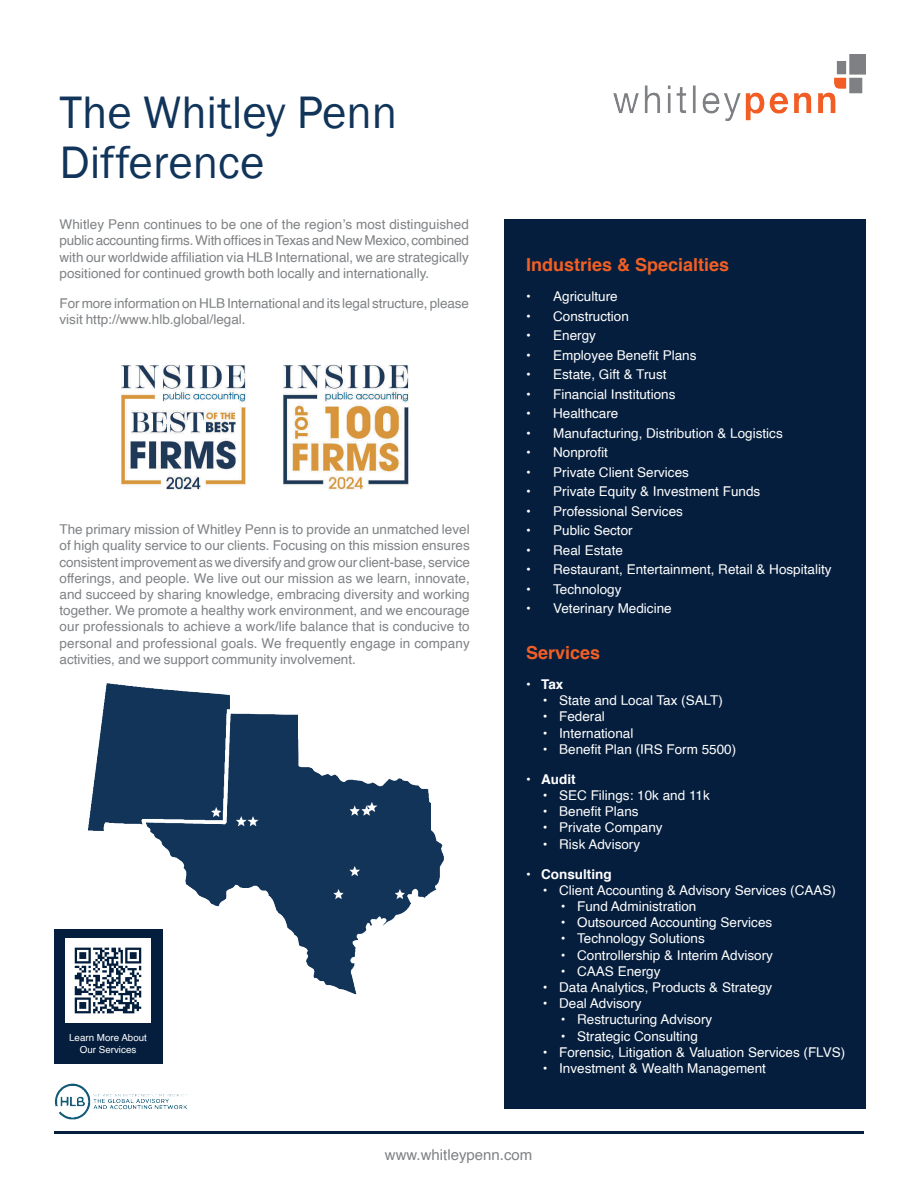
<style>
.page{position:relative;width:918px;height:1188px;background:#fff}
.page>*{position:absolute;margin:0;border:0;box-sizing:border-box;transform-origin:0 0}
.t1{font:46.8px/50.4px "Franklin Gothic";color:#11355a}
.t2{font:700 18px "Helvetica";color:#f15f24}
.t3{font:15px "Helvetica";color:#7f8184}
.t4{font:13.5px/16.2px "Helvetica";color:#7f8184;text-align:justify}
.t5{font:13.5px "Helvetica";color:#fff}
.t6{font:700 13.5px "Helvetica";color:#fff}
.t7{font:9.75px/11.7px "Helvetica";color:#fff;text-align:center}
</style>
<div class="page">
<div style="left:504px;top:219px;width:361px;height:890px;background:#051e3d"></div>
<img style="left:613px;top:54px;width:252px;height:67px">
<hr style="left:54px;top:1131px;width:810px;height:3px;background:#051e3d">
<img style="left:121px;top:364px;width:125px;height:126px">
<img style="left:283px;top:364px;width:126px;height:126px">
<img style="left:88px;top:683px;width:356px;height:313px">
<div style="left:54px;top:929px;width:108px;height:134px;background:#051e3d"></div>
<img style="left:66px;top:938px;width:84px;height:84px">
<img style="left:54px;top:1083px;width:133px;height:37px">
<h1 class="t1" style="left:60px;top:89px;width:339px">The Whitley Penn<br>Difference</h1>
<p class="t4" style="left:60px;top:218px;width:411px">Whitley Penn continues to be one of the region’s most distinguished public accounting firms. With offices in Texas and New Mexico, combined with our worldwide affiliation via HLB International, we are strategically positioned for continued growth both locally and internationally.</p>
<p class="t4" style="left:60px;top:296px;width:411px">For more information on HLB International and its legal structure, please visit http://www.hlb.global/legal.</p>
<p class="t4" style="left:60px;top:523px;width:412px">The primary mission of Whitley Penn is to provide an unmatched level of high quality service to our clients. Focusing on this mission ensures consistent improvement as we diversify and grow our client-base, service offerings, and people. We live out our mission as we learn, innovate, and succeed by sharing knowledge, embracing diversity and working together. We promote a healthy work environment, and we encourage our professionals to achieve a work/life balance that is conducive to personal and professional goals. We frequently engage in company activities, and we support community involvement.</p>
<p class="t7" style="left:69px;top:1032px;width:79px">Learn More About<br>Our Services</p>
<h2 class="t2" style="left:526px;top:258px;width:205px">Industries &amp; Specialties</h2>
<p class="t5" style="left:526px;top:291px;width:93px">• Agriculture</p>
<p class="t5" style="left:526px;top:311px;width:104px">• Construction</p>
<p class="t5" style="left:526px;top:330px;width:71px">• Energy</p>
<p class="t5" style="left:526px;top:350px;width:172px">• Employee Benefit Plans</p>
<p class="t5" style="left:526px;top:369px;width:142px">• Estate, Gift &amp; Trust</p>
<p class="t5" style="left:526px;top:389px;width:151px">• Financial Institutions</p>
<p class="t5" style="left:526px;top:408px;width:94px">• Healthcare</p>
<p class="t5" style="left:526px;top:428px;width:258px">• Manufacturing, Distribution &amp; Logistics</p>
<p class="t5" style="left:526px;top:447px;width:83px">• Nonprofit</p>
<p class="t5" style="left:526px;top:467px;width:164px">• Private Client Services</p>
<p class="t5" style="left:526px;top:486px;width:236px">• Private Equity &amp; Investment Funds</p>
<p class="t5" style="left:526px;top:506px;width:158px">• Professional Services</p>
<p class="t5" style="left:526px;top:525px;width:108px">• Public Sector</p>
<p class="t5" style="left:526px;top:545px;width:98px">• Real Estate</p>
<p class="t5" style="left:526px;top:564px;width:307px">• Restaurant, Entertainment, Retail &amp; Hospitality</p>
<p class="t5" style="left:526px;top:584px;width:97px">• Technology</p>
<p class="t5" style="left:526px;top:603px;width:147px">• Veterinary Medicine</p>
<h2 class="t2" style="left:526px;top:646px;width:76px">Services</h2>
<p class="t6" style="left:526px;top:679px;width:39px">• Tax</p>
<p class="t5" style="left:543px;top:695px;width:182px">• State and Local Tax (SALT)</p>
<p class="t5" style="left:543px;top:711px;width:64px">• Federal</p>
<p class="t5" style="left:543px;top:728px;width:92px">• International</p>
<p class="t5" style="left:543px;top:744px;width:195px">• Benefit Plan (IRS Form 5500)</p>
<p class="t6" style="left:526px;top:774px;width:51px">• Audit</p>
<p class="t5" style="left:543px;top:790px;width:169px">• SEC Filings: 10k and 11k</p>
<p class="t5" style="left:543px;top:806px;width:98px">• Benefit Plans</p>
<p class="t5" style="left:543px;top:822px;width:122px">• Private Company</p>
<p class="t5" style="left:543px;top:839px;width:99px">• Risk Advisory</p>
<p class="t6" style="left:526px;top:869px;width:87px">• Consulting</p>
<p class="t5" style="left:543px;top:885px;width:295px">• Client Accounting &amp; Advisory Services (CAAS)</p>
<p class="t5" style="left:561px;top:901px;width:137px">• Fund Administration</p>
<p class="t5" style="left:561px;top:917px;width:213px">• Outsourced Accounting Services</p>
<p class="t5" style="left:561px;top:933px;width:146px">• Technology Solutions</p>
<p class="t5" style="left:561px;top:950px;width:214px">• Controllership &amp; Interim Advisory</p>
<p class="t5" style="left:561px;top:966px;width:101px">• CAAS Energy</p>
<p class="t5" style="left:543px;top:982px;width:231px">• Data Analytics, Products &amp; Strategy</p>
<p class="t5" style="left:543px;top:998px;width:101px">• Deal Advisory</p>
<p class="t5" style="left:561px;top:1014px;width:153px">• Restructuring Advisory</p>
<p class="t5" style="left:561px;top:1031px;width:139px">• Strategic Consulting</p>
<p class="t5" style="left:543px;top:1047px;width:304px">• Forensic, Litigation &amp; Valuation Services (FLVS)</p>
<p class="t5" style="left:543px;top:1063px;width:225px">• Investment &amp; Wealth Management</p>
<p class="t3" style="left:385px;top:1149px;width:149px">www.whitleypenn.com</p>
</div>
